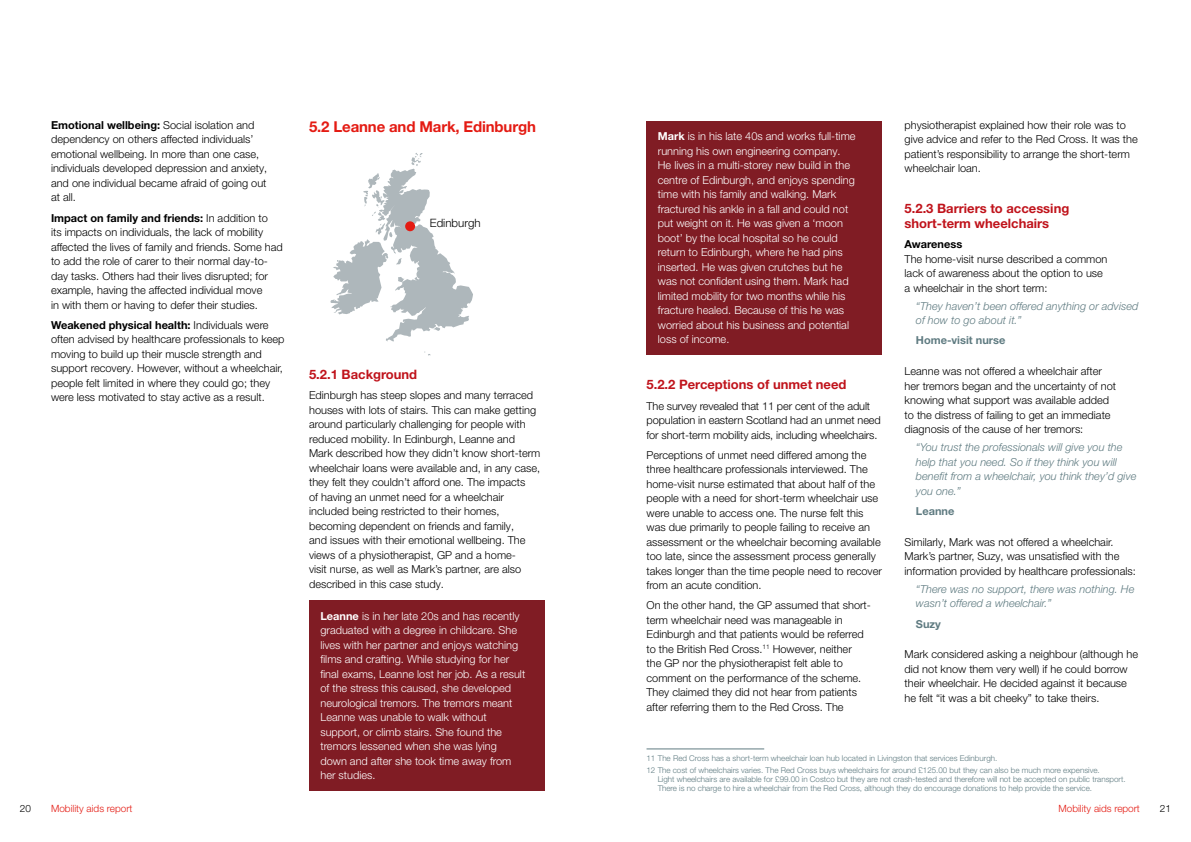
<style>
.page{position:relative;width:1191px;height:842px;background:#fff}
.page>*{position:absolute;margin:0;border:0;box-sizing:border-box;transform-origin:0 0}
.Heading_15-17{font:700 15px "Helvetica Neue LT Pro";letter-spacing:-.01em;color:#e41b13}
.heading_13-15{font:700 13px/15px "Helvetica Neue LT Pro";color:#c0131b}
.BODY_COPY{font:300 11.5px "Helvetica Neue LT Pro";color:#000}
.BODY_COPY-2{font:300 11px/14.5px "Helvetica Neue LT Pro";color:#000}
.BODY_COPY-3{font:300 11px/14.5px "Helvetica Neue LT Pro";color:#fff}
.last_body_before_new{font:300 11px/14.5px "Helvetica Neue LT Pro";color:#000}
.Figure{font:italic 300 11px/14.5px "Helvetica Neue LT Pro";color:#5f7b81}
.BODY_bold{font:300 11px/14.5px "Helvetica Neue LT Pro";color:#000}
.Figure-2{font:700 11px "Helvetica Neue LT Pro";color:#5f7b81}
.t1{font:300 10px "Helvetica Neue LT Pro";color:#e41b13}
.t2{font:300 10px "Helvetica Neue LT Pro";color:#000}
.Footnotes{font:300 8px/9px "Helvetica Neue LT Pro";color:#5f7b81}
.s1{font-weight:700}
</style>
<div class="page">
<div style="left:309px;top:601px;width:235px;height:190px;background:#801c24"></div>
<div style="left:646px;top:121px;width:236px;height:234px;background:#801c24"></div>
<hr style="left:646px;top:749px;width:118px;height:1px;background:#5f7b81">
<svg style="left:330px;top:153px;width:143px;height:189px"></svg>
<div style="left:405px;top:221px;width:10px;height:10px;background:#e41b13;border-radius:50%"></div>
<p class="BODY_COPY-2" style="left:51px;top:117px;width:218px"><span class="s1">Emotional wellbeing:</span> Social isolation and dependency on others affected individuals’ emotional wellbeing. In more than one case, individuals developed depression and anxiety, and one individual became afraid of going out at all.</p>
<p class="BODY_COPY-2" style="left:51px;top:210px;width:233px"><span class="s1">Impact on family and friends:</span> In addition to<br>its impacts on individuals, the lack of mobility affected the lives of family and friends. Some had to add the role of carer to their normal day-to&shy;day tasks. Others had their lives disrupted; for example, having the affected individual move<br>in with them or having to defer their studies.</p>
<p class="BODY_COPY-2" style="left:51px;top:317px;width:235px"><span class="s1">Weakened physical health:</span> Individuals were often advised by healthcare professionals to keep moving to build up their muscle strength and support recovery. However, without a wheelchair, people felt limited in where they could go; they were less motivated to stay active as a result.</p>
<p class="Heading_15-17" style="left:309px;top:117px;width:228px">5.2 Leanne and Mark, Edinburgh</p>
<p class="BODY_COPY" style="left:430px;top:216px;width:52px">Edinburgh</p>
<p class="heading_13-15" style="left:309px;top:367px;width:110px">5.2.1 Background</p>
<p class="BODY_COPY-2" style="left:309px;top:388px;width:233px">Edinburgh has steep slopes and many terraced houses with lots of stairs. This can make getting around particularly challenging for people with reduced mobility. In Edinburgh, Leanne and Mark described how they didn’t know short-term wheelchair loans were available and, in any case, they felt they couldn’t afford one. The impacts<br>of having an unmet need for a wheelchair included being restricted to their homes, becoming dependent on friends and family,<br>and issues with their emotional wellbeing. The views of a physiotherapist, GP and a home-<br>visit nurse, as well as Mark’s partner, are also described in this case study.</p>
<p class="BODY_COPY-3" style="left:320px;top:608px;width:206px"><span class="s1">Leanne</span> is in her late 20s and has recently graduated with a degree in childcare. She lives with her partner and enjoys watching films and crafting. While studying for her final exams, Leanne lost her job. As a result of the stress this caused, she developed neurological tremors. The tremors meant Leanne was unable to walk without support, or climb stairs. She found the tremors lessened when she was lying down and after she took time away from her studies.</p>
<p class="BODY_COPY-3" style="left:658px;top:129px;width:199px"><span class="s1">Mark</span> is in his late 40s and works full-time running his own engineering company.<br>He lives in a multi-storey new build in the centre of Edinburgh, and enjoys spending time with his family and walking. Mark fractured his ankle in a fall and could not put weight on it. He was given a ‘moon boot’ by the local hospital so he could return to Edinburgh, where he had pins inserted. He was given crutches but he was not confident using them. Mark had limited mobility for two months while his fracture healed. Because of this he was worried about his business and potential loss of income.</p>
<p class="heading_13-15" style="left:646px;top:377px;width:201px">5.2.2 Perceptions of unmet need</p>
<p class="BODY_COPY-2" style="left:646px;top:398px;width:236px">The survey revealed that 11 per cent of the adult population in eastern Scotland had an unmet need for short-term mobility aids, including wheelchairs.</p>
<p class="BODY_COPY-2" style="left:646px;top:447px;width:237px">Perceptions of unmet need differed among the three healthcare professionals interviewed. The home-visit nurse estimated that about half of the people with a need for short-term wheelchair use were unable to access one. The nurse felt this was due primarily to people failing to receive an assessment or the wheelchair becoming available too late, since the assessment process generally takes longer than the time people need to recover from an acute condition.</p>
<p class="last_body_before_new" style="left:646px;top:598px;width:226px">On the other hand, the GP assumed that short&shy;term wheelchair need was manageable in Edinburgh and that patients would be referred to the British Red Cross.<sup>11</sup> However, neither<br>the GP nor the physiotherapist felt able to comment on the performance of the scheme.<br>They claimed they did not hear from patients after referring them to the Red Cross. The</p>
<p class="last_body_before_new" style="left:904px;top:117px;width:235px">physiotherapist explained how their role was to give advice and refer to the Red Cross. It was the patient’s responsibility to arrange the short-term wheelchair loan.</p>
<p class="heading_13-15" style="left:904px;top:200px;width:166px">5.2.3 Barriers to accessing short-term wheelchairs</p>
<p class="BODY_bold" style="left:904px;top:237px;width:204px"><span class="s1">Awareness<br></span>The home-visit nurse described a common lack of awareness about the option to use a wheelchair in the short term:</p>
<p class="Figure" style="left:916px;top:298px;width:224px">“They haven’t been offered anything or advised of how to go about it.”</p>
<p class="Figure-2" style="left:916px;top:334px;width:91px">Home-visit nurse</p>
<p class="BODY_COPY-2" style="left:904px;top:364px;width:213px">Leanne was not offered a wheelchair after her tremors began and the uncertainty of not knowing what support was available added to the distress of failing to get an immediate diagnosis of the cause of her tremors:</p>
<p class="Figure" style="left:916px;top:440px;width:222px">“You trust the professionals will give you the help that you need. So if they think you will benefit from a wheelchair, you think they’d give you one.”</p>
<p class="Figure-2" style="left:916px;top:504px;width:40px">Leanne</p>
<p class="BODY_COPY-2" style="left:904px;top:534px;width:233px">Similarly, Mark was not offered a wheelchair.<br>Mark’s partner, Suzy, was unsatisfied with the information provided by healthcare professionals:</p>
<p class="Figure" style="left:916px;top:581px;width:220px">“There was no support, there was nothing. He wasn’t offered a wheelchair.”</p>
<p class="Figure-2" style="left:916px;top:617px;width:27px">Suzy</p>
<p class="last_body_before_new" style="left:904px;top:647px;width:235px">Mark considered asking a neighbour (although he did not know them very well) if he could borrow their wheelchair. He decided against it because he felt “it was a bit cheeky” to take theirs.</p>
<p class="Footnotes" style="left:646px;top:753px;width:352px">11 The Red Cross has a short-term wheelchair loan hub located in Livingston that services Edinburgh.</p>
<p class="Footnotes" style="left:657px;top:765px;width:469px;text-indent:-11px">12 The cost of wheelchairs varies. The Red Cross buys wheelchairs for around £125.00 but they can also be much more expensive.<br>Light wheelchairs are available for £99.00 in Costco but they are not crash-tested and therefore will not be accepted on public transport.<br>There is no charge to hire a wheelchair from the Red Cross, although they do encourage donations to help provide the service.</p>
<p class="t2" style="left:20px;top:803px;width:13px">20</p>
<p class="t1" style="left:51px;top:803px;width:83px">Mobility aids report</p>
<p class="t1" style="left:1058px;top:803px;width:83px">Mobility aids report</p>
<p class="t2" style="left:1159px;top:803px;width:13px">21</p>
</div>
